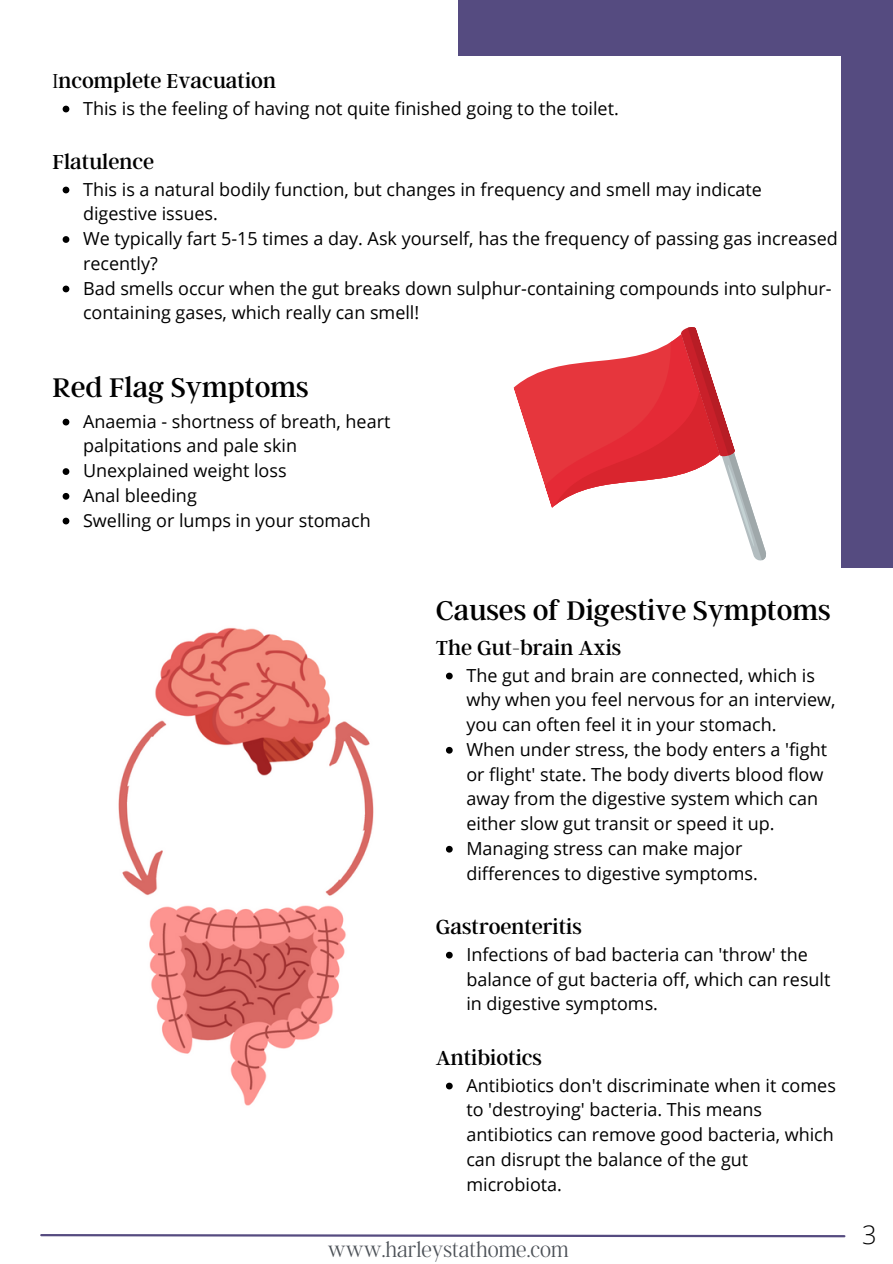
<style>
.page{position:relative;width:893px;height:1264px;background:#fff}
.page>*{position:absolute;margin:0;border:0;box-sizing:border-box;transform-origin:0 0}
.t1{font:30px "Argent CF";color:#000}
.t2{font:300 25.5px "Open Sans";color:#000}
.t3{font:22.5px "Argent CF";color:#000}
.t4{font:100 22.5px "Argent CF";color:#4c5157}
.t5{font:18px/24.8px "Open Sans";color:#000}
.s1{font-weight:100}
</style>
<div class="page">
<div style="left:458px;top:0;width:434px;height:568px;background:#554b80"></div>
<div style="left:48px;top:56px;width:792px;height:1159px;background:#fff"></div>
<svg style="left:40px;top:1234px;width:806px;height:4px"></svg>
<svg style="left:63px;top:106px;width:6px;height:6px"></svg>
<svg style="left:63px;top:187px;width:6px;height:6px"></svg>
<svg style="left:63px;top:236px;width:6px;height:7px"></svg>
<svg style="left:63px;top:285px;width:6px;height:7px"></svg>
<svg style="left:513px;top:327px;width:253px;height:234px"></svg>
<svg style="left:63px;top:419px;width:6px;height:6px"></svg>
<svg style="left:63px;top:468px;width:6px;height:7px"></svg>
<svg style="left:63px;top:493px;width:6px;height:6px"></svg>
<svg style="left:63px;top:517px;width:6px;height:7px"></svg>
<img style="left:118px;top:627px;width:256px;height:479px">
<svg style="left:446px;top:672px;width:6px;height:7px"></svg>
<svg style="left:446px;top:747px;width:6px;height:6px"></svg>
<svg style="left:446px;top:845px;width:6px;height:7px"></svg>
<svg style="left:446px;top:951px;width:6px;height:7px"></svg>
<svg style="left:446px;top:1082px;width:6px;height:7px"></svg>
<p class="t3" style="left:52px;top:66px;width:225px"><span class="s1">I</span>ncomplete Evacuation</p>
<p class="t5" style="left:83px;top:95px;width:537px">This is the feeling of having not quite finished going to the toilet.</p>
<p class="t3" style="left:52px;top:147px;width:103px">Flatulence</p>
<p class="t5" style="left:83px;top:176px;width:680px">This is a natural bodily function, but changes in frequency and smell may indicate digestive issues.</p>
<p class="t5" style="left:83px;top:226px;width:756px">We typically fart 5-15 times a day. Ask yourself, has the frequency of passing gas increased recently?</p>
<p class="t5" style="left:83px;top:275px;width:750px">Bad smells occur when the gut breaks down sulphur-containing compounds into sulphur&shy;containing gases, which really can smell!</p>
<p class="t1" style="left:52px;top:368px;width:258px">Red Flag Symptoms</p>
<p class="t5" style="left:83px;top:408px;width:309px">Anaemia - shortness of breath, heart palpitations and pale skin</p>
<p class="t5" style="left:83px;top:458px;width:205px">Unexplained weight loss</p>
<p class="t5" style="left:83px;top:482px;width:115px">Anal bleeding</p>
<p class="t5" style="left:83px;top:507px;width:289px">Swelling or lumps in your stomach</p>
<p class="t1" style="left:436px;top:590px;width:396px">Causes of Digestive Symptoms</p>
<p class="t3" style="left:436px;top:633px;width:187px">The Gut-brain Axis</p>
<p class="t5" style="left:466px;top:662px;width:371px">The gut and brain are connected, which is why when you feel nervous for an interview, you can often feel it in your stomach.</p>
<p class="t5" style="left:466px;top:736px;width:362px">When under stress, the body enters a 'fight or flight' state. The body diverts blood flow away from the digestive system which can either slow gut transit or speed it up.</p>
<p class="t5" style="left:466px;top:835px;width:293px">Managing stress can make major differences to digestive symptoms.</p>
<p class="t3" style="left:436px;top:911px;width:147px">Gastroenteritis</p>
<p class="t5" style="left:466px;top:941px;width:365px">Infections of bad bacteria can 'throw' the balance of gut bacteria off, which can result in digestive symptoms.</p>
<p class="t3" style="left:436px;top:1042px;width:108px">Antibiotics</p>
<p class="t5" style="left:466px;top:1072px;width:371px">Antibiotics don't discriminate when it comes to 'destroying' bacteria. This means antibiotics can remove good bacteria, which can disrupt the balance of the gut microbiota.</p>
<p class="t4" style="left:328px;top:1235px;width:242px">www.harleystathome.com</p>
<p class="t2" style="left:861px;top:1216px;width:16px">3</p>
</div>
